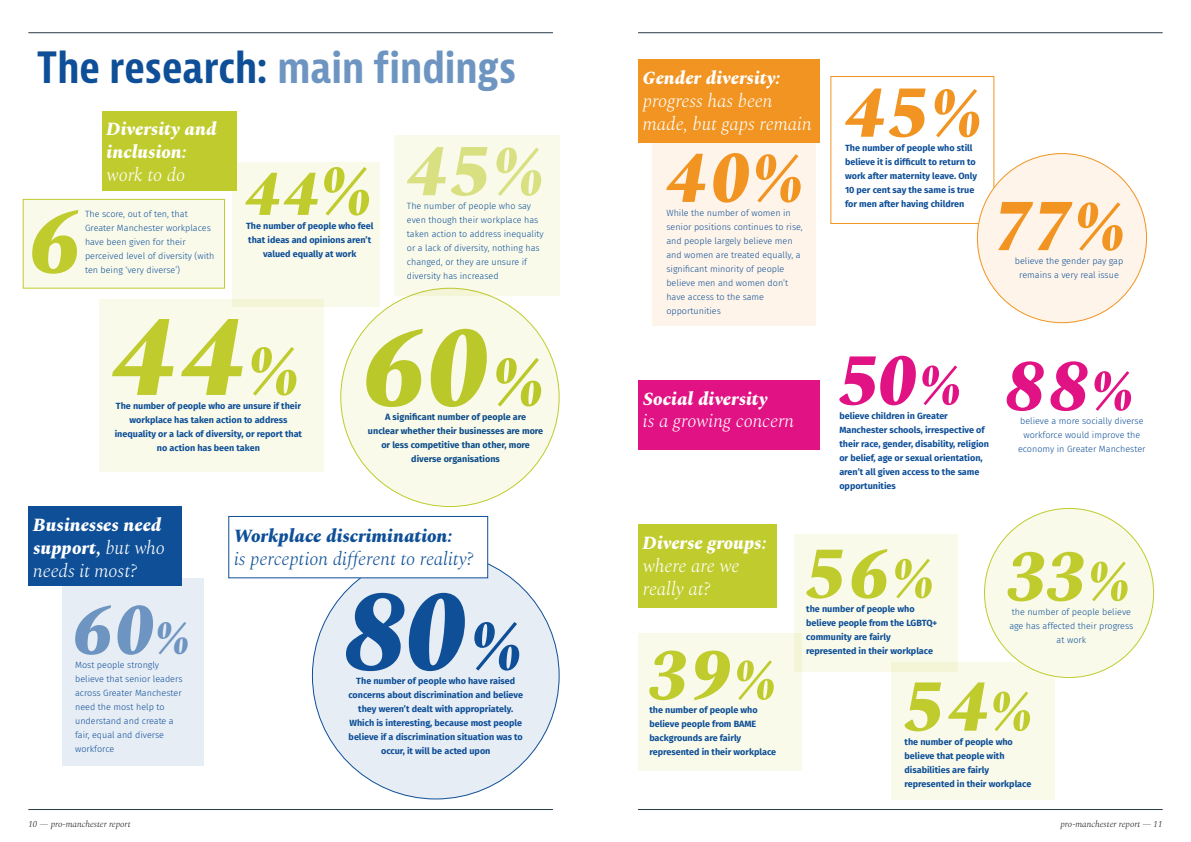
<style>
.page{position:relative;width:1191px;height:842px;background:#fff}
.page>*{position:absolute;margin:0;border:0;box-sizing:border-box;transform-origin:0 0}
.t1{font:italic 800 115.1px "Spectral";color:#c0cc2e}
.t2{font:italic 800 115.1px "Spectral";color:#0e4f97}
.t3{font:italic 800 93.8px "Spectral";color:#c0cc2e}
.t4{font:italic 800 73px "Spectral";color:#c0cc2e}
.t5{font:italic 800 73px "Spectral";color:#f19421}
.t6{font:italic 800 73px "Spectral";color:#e11283}
.t7{font:italic 800 73px "Spectral";color:#d9e082}
.t8{font:italic 800 73px "Spectral";color:#6e95c1}
.t9{font:italic 800 63.9px "Spectral";color:#c0cc2e}
.t10{font:italic 800 63.9px "Spectral";color:#0e4f97}
.t11{font:italic 800 63.6px "Spectral";color:#f19421}
.t12{font:italic 800 63.6px "Spectral";color:#d9e082}
.t13{font:italic 800 52.1px "Spectral";color:#c0cc2e}
.t14{font:italic 800 52.1px "Spectral";color:#e11283}
.t15{font:italic 800 42.8px "Spectral";color:#6e95c1}
.t16{font:700 condensed 42px "Bernina Sans";color:#0e4f97}
.t17{font:italic 800 18.7px/22.9px "Spectral";color:#fff}
.t18{font:italic 300 18.7px/22.9px "Spectral";color:#fff}
.t19{font:italic 300 18.7px "Spectral";color:#0e4f97}
.t20{font:italic 800 18.7px "Spectral";color:#0e4f97}
.t21{font:700 9px/14px "Fira Sans";color:#0e4f97}
.t22{font:300 9px/14px "Fira Sans";color:#0e4f97}
.t23{font:italic 300 9px "Spectral";color:#1d1d1b}
.s1{color:#6e95c1}
.s2{font-weight:300}
</style>
<div class="page">
<hr style="left:28px;top:809px;width:525px;height:1px;background:#283c46">
<hr style="left:28px;top:33px;width:525px;height:1px;background:#283c46">
<hr style="left:638px;top:809px;width:524px;height:1px;background:#283c46">
<hr style="left:638px;top:33px;width:524px;height:1px;background:#283c46">
<div style="left:652px;top:142px;width:163px;height:184px;background:#fef4e9"></div>
<div style="left:638px;top:634px;width:163px;height:137px;background:#f9faea"></div>
<div style="left:891px;top:662px;width:163px;height:137px;background:#f9faea"></div>
<div style="left:794px;top:534px;width:163px;height:138px;background:#f9faea"></div>
<div style="left:830px;top:76px;width:164px;height:148px;border:1px solid #f19421"></div>
<div style="left:638px;top:59px;width:181px;height:84px;background:#f19421"></div>
<div style="left:638px;top:380px;width:181px;height:69px;background:#e11283"></div>
<div style="left:638px;top:524px;width:139px;height:84px;background:#c0cc2e"></div>
<div style="left:977px;top:154px;width:169px;height:169px;background:#fef4e9;border-radius:50%"></div>
<div style="left:984px;top:508px;width:169px;height:169px;background:#f9faea;border-radius:50%"></div>
<div style="left:341px;top:288px;width:218px;height:218px;background:#f9faea;border-radius:50%"></div>
<div style="left:312px;top:552px;width:247px;height:247px;background:#e7edf5;border-radius:50%"></div>
<div style="left:394px;top:135px;width:166px;height:160px;background:#f9faea"></div>
<div style="left:62px;top:578px;width:142px;height:187px;background:#e7edf5"></div>
<div style="left:232px;top:162px;width:148px;height:145px;background:#f9faea"></div>
<div style="left:99px;top:299px;width:224px;height:173px;background:#f9faea"></div>
<div style="left:23px;top:199px;width:201px;height:89px;background:#f9faea"></div>
<div style="left:23px;top:199px;width:202px;height:90px;border:1px solid #c0cc2e"></div>
<div style="left:102px;top:111px;width:135px;height:79px;background:#c0cc2e"></div>
<div style="left:28px;top:506px;width:153px;height:79px;background:#0e4f97"></div>
<div style="left:229px;top:516px;width:259px;height:62px;background:#fff"></div>
<div style="left:228px;top:516px;width:260px;height:62px;border:1px solid #0e4f97"></div>
<h3 class="t16" style="left:37px;top:42px;width:480px">The research: <span class="s1">main findings</span></h3>
<h3 class="t17" style="left:107px;top:116px;width:111px">Diversity and inclusion:</h3>
<h3 class="t18" style="left:107px;top:162px;width:80px">work to do</h3>
<h2 class="t3" style="left:29px;top:174px;width:58px">6</h2>
<p class="t22" style="left:85px;top:207px;width:131px">The score, out of ten, that<br>Greater Manchester workplaces have been given for their perceived level of diversity (with ten being ‘very diverse’)</p>
<h3 class="t9" style="left:244px;top:147px;width:128px">44%</h3>
<p class="t21" style="left:246px;top:218px;width:129px;text-align:center">The number of people who feel that ideas and opinions aren’t valued equally at work</p>
<h3 class="t7" style="left:406px;top:118px;width:89px">45</h3>
<p class="t22" style="left:407px;top:199px;width:126px">The number of people who say</p>
<h3 class="t12" style="left:493px;top:128px;width:51px">%</h3>
<p class="t22" style="left:407px;top:213px;width:138px">even though their workplace has taken action to address inequality or a lack of diversity, nothing has changed, or they are unsure if diversity has increased</p>
<h1 class="t1" style="left:110px;top:273px;width:140px">44</h1>
<p class="t21" style="left:116px;top:398px;width:187px">The number of people who are unsure if their</p>
<h3 class="t9" style="left:248px;top:327px;width:52px">%</h3>
<p class="t21" style="left:115px;top:412px;width:189px;text-align:center">workplace has taken action to address inequality or a lack of diversity, or report that no action has been taken</p>
<h1 class="t1" style="left:362px;top:284px;width:133px">60</h1>
<p class="t21" style="left:385px;top:409px;width:142px">A significant number of people are</p>
<h3 class="t9" style="left:493px;top:338px;width:52px">%</h3>
<p class="t21" style="left:368px;top:423px;width:177px;text-align:center">unclear whether their businesses are more or less competitive than other, more diverse organisations</p>
<h3 class="t17" style="left:33px;top:512px;width:133px">Businesses need support, <span class="s2">but who needs it most?</span></h3>
<h3 class="t20" style="left:234px;top:522px;width:220px">Workplace discrimination:</h3>
<h3 class="t19" style="left:234px;top:545px;width:241px">is perception different to reality?</h3>
<h3 class="t8" style="left:72px;top:577px;width:86px">60</h3>
<p class="t22" style="left:75px;top:658px;width:86px">Most people strongly</p>
<h3 class="t15" style="left:156px;top:609px;width:35px">%</h3>
<p class="t22" style="left:75px;top:672px;width:109px">believe that senior leaders across Greater Manchester need the most help to understand and create a fair, equal and diverse workforce</p>
<h1 class="t2" style="left:342px;top:548px;width:130px">80</h1>
<p class="t21" style="left:356px;top:673px;width:160px">The number of people who have raised</p>
<h3 class="t10" style="left:471px;top:602px;width:52px">%</h3>
<p class="t21" style="left:348px;top:687px;width:176px;text-align:center">concerns about discrimination and believe they weren’t dealt with appropriately.<br>Which is interesting, because most people believe if a discrimination situation was to occur, it will be acted upon</p>
<h3 class="t17" style="left:643px;top:65px;width:139px">Gender diversity:</h3>
<h3 class="t18" style="left:643px;top:88px;width:170px">progress has been made, but gaps remain</h3>
<h3 class="t5" style="left:665px;top:125px;width:89px">40</h3>
<p class="t22" style="left:666px;top:206px;width:126px">While the number of women in</p>
<h3 class="t11" style="left:753px;top:135px;width:51px">%</h3>
<p class="t22" style="left:666px;top:220px;width:138px">senior positions continues to rise, and people largely believe men and women are treated equally, a significant minority of people believe men and women don’t have access to the same opportunities</p>
<h3 class="t17" style="left:643px;top:385px;width:126px">Social diversity</h3>
<h3 class="t18" style="left:643px;top:408px;width:153px">is a growing concern</h3>
<h3 class="t5" style="left:844px;top:60px;width:89px">45</h3>
<p class="t21" style="left:845px;top:140px;width:129px">The number of people who still</p>
<h3 class="t11" style="left:931px;top:69px;width:51px">%</h3>
<p class="t21" style="left:845px;top:154px;width:133px">believe it is difficult to return to work after maternity leave. Only<br>10 per cent say the same is true for men after having children</p>
<h3 class="t5" style="left:991px;top:173px;width:85px">77</h3>
<p class="t22" style="left:1014px;top:254px;width:110px">believe the gender pay gap</p>
<h3 class="t11" style="left:1075px;top:183px;width:51px">%</h3>
<p class="t22" style="left:1019px;top:268px;width:101px">remains a very real issue</p>
<h3 class="t6" style="left:838px;top:327px;width:83px">50</h3>
<p class="t21" style="left:839px;top:408px;width:110px">believe children in Greater</p>
<h3 class="t14" style="left:920px;top:350px;width:42px">%</h3>
<p class="t21" style="left:839px;top:422px;width:151px">Manchester schools, irrespective of their race, gender, disability, religion or belief, age or sexual orientation, aren’t all given access to the same opportunities</p>
<h3 class="t6" style="left:1004px;top:333px;width:89px">88</h3>
<p class="t22" style="left:1020px;top:414px;width:125px">believe a more socially diverse</p>
<h3 class="t14" style="left:1092px;top:355px;width:42px">%</h3>
<p class="t22" style="left:1018px;top:428px;width:129px;text-align:center">workforce would improve the economy in Greater Manchester</p>
<h3 class="t17" style="left:643px;top:530px;width:125px">Diverse groups:</h3>
<h3 class="t18" style="left:643px;top:553px;width:98px">where are we really at?</h3>
<h3 class="t4" style="left:647px;top:622px;width:89px">39</h3>
<p class="t21" style="left:649px;top:703px;width:110px">the number of people who</p>
<h3 class="t13" style="left:734px;top:644px;width:42px">%</h3>
<p class="t21" style="left:649px;top:717px;width:128px">believe people from BAME backgrounds are fairly represented in their workplace</p>
<h3 class="t4" style="left:805px;top:521px;width:89px">56</h3>
<p class="t21" style="left:806px;top:601px;width:110px">the number of people who</p>
<h3 class="t4" style="left:1005px;top:523px;width:85px">33</h3>
<p class="t22" style="left:1011px;top:604px;width:121px">the number of people believe</p>
<h3 class="t13" style="left:892px;top:543px;width:42px">%</h3>
<p class="t21" style="left:806px;top:615px;width:133px">believe people from the LGBTQ+ community are fairly represented in their workplace</p>
<h3 class="t4" style="left:903px;top:653px;width:89px">54</h3>
<p class="t21" style="left:904px;top:734px;width:110px">the number of people who</p>
<h3 class="t13" style="left:1088px;top:546px;width:42px">%</h3>
<p class="t22" style="left:1009px;top:618px;width:125px;text-align:center">age has affected their progress at work</p>
<h3 class="t13" style="left:991px;top:675px;width:42px">%</h3>
<p class="t21" style="left:904px;top:748px;width:128px">believe that people with disabilities are fairly represented in their workplace</p>
<p class="t23" style="left:28px;top:818px;width:104px">10 — pro-manchester report</p>
<p class="t23" style="left:1060px;top:818px;width:104px">pro-manchester report — 11</p>
</div>
